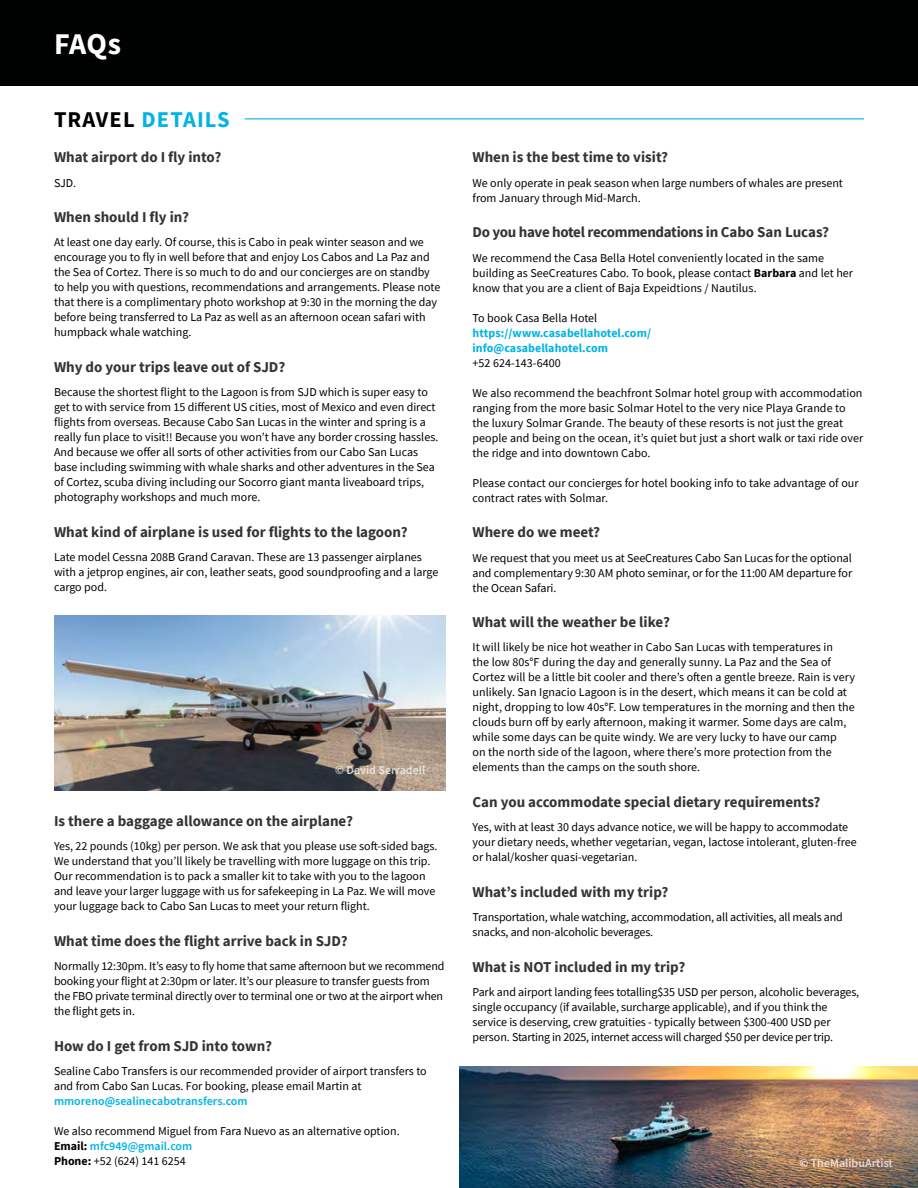
<style>
.page{position:relative;width:918px;height:1188px;background:#fff}
.page>*{position:absolute;margin:0;border:0;box-sizing:border-box;transform-origin:0 0}
.t1{font:700 30px "Source Sans Pro";color:#fff}
.t2{font:700 22.5px "Source Sans Pro";letter-spacing:.05em;color:#00b4e3}
.t3{font:700 15px "Source Sans Pro";color:#343433}
.t4{font:700 15px "Source Sans Pro";letter-spacing:-.02em;color:#343433}
.t5{font:12px/15px "Source Sans Pro";color:#000}
.t6{font:700 12px/15px "Source Sans Pro";letter-spacing:.005em;color:#00b4e3}
.t7{font:600 12px "Source Sans Pro";color:#00b4e3}
.t8{font:600 12px "Source Sans Pro";color:#fff}
.s1{color:#000}
.s2{font-weight:700}
.s3{font-weight:600;color:#00b4e3}
</style>
<div class="page">
<div style="left:0;top:0;width:918px;height:86px;background:#000101"></div>
<img style="left:54px;top:616px;width:392px;height:174px">
<hr style="left:245px;top:118px;width:619px;height:1px;background:#00b4e3">
<img style="left:459px;top:1066px;width:459px;height:122px">
<h1 class="t1" style="left:54px;top:24px;width:69px">FAQs</h1>
<h2 class="t2" style="left:54px;top:104px;width:177px"><span class="s1">TRAVEL</span> DETAILS</h2>
<p class="t3" style="left:54px;top:147px;width:169px">What airport do I fly into?</p>
<p class="t5" style="left:54px;top:175px;width:24px">SJD.</p>
<p class="t3" style="left:54px;top:207px;width:137px">When should I fly in?</p>
<p class="t5" style="left:54px;top:235px;width:388px">At least one day early. Of course, this is Cabo in peak winter season and we encourage you to fly in well before that and enjoy Los Cabos and La Paz and the Sea of Cortez. There is so much to do and our concierges are on standby to help you with questions, recommendations and arrangements. Please note that there is a complimentary photo workshop at 9:30 in the morning the day before being transferred to La Paz as well as an afternoon ocean safari with humpback whale watching.</p>
<p class="t3" style="left:54px;top:357px;width:233px">Why do your trips leave out of SJD?</p>
<p class="t5" style="left:54px;top:385px;width:386px">Because the shortest flight to the Lagoon is from SJD which is super easy to get to with service from 15 different US cities, most of Mexico and even direct flights from overseas. Because Cabo San Lucas in the winter and spring is a really fun place to visit!! Because you won’t have any border crossing hassles.<br>And because we offer all sorts of other activities from our Cabo San Lucas base including swimming with whale sharks and other adventures in the Sea of Cortez, scuba diving including our Socorro giant manta liveaboard trips, photography workshops and much more.</p>
<p class="t3" style="left:54px;top:522px;width:355px">What kind of airplane is used for flights to the lagoon?</p>
<p class="t5" style="left:54px;top:550px;width:386px">Late model Cessna 208B Grand Caravan. These are 13 passenger airplanes with a jetprop engines, air con, leather seats, good soundproofing and a large cargo pod.</p>
<p class="t8" style="left:335px;top:762px;width:92px">© David Serradell</p>
<p class="t3" style="left:54px;top:811px;width:301px">Is there a baggage allowance on the airplane?</p>
<p class="t5" style="left:54px;top:839px;width:385px">Yes, 22 pounds (10kg) per person. We ask that you please use soft-sided bags.<br>We understand that you’ll likely be travelling with more luggage on this trip.<br>Our recommendation is to pack a smaller kit to take with you to the lagoon and leave your larger luggage with us for safekeeping in La Paz. We will move your luggage back to Cabo San Lucas to meet your return flight.</p>
<p class="t3" style="left:54px;top:931px;width:295px">What time does the flight arrive back in SJD?</p>
<p class="t5" style="left:54px;top:959px;width:392px">Normally 12:30pm. It’s easy to fly home that same afternoon but we recommend booking your flight at 2:30pm or later. It’s our pleasure to transfer guests from the FBO private terminal directly over to terminal one or two at the airport when the flight gets in.</p>
<p class="t3" style="left:54px;top:1036px;width:219px">How do I get from SJD into town?</p>
<p class="t5" style="left:54px;top:1064px;width:374px">Sealine Cabo Transfers is our recommended provider of airport transfers to and from Cabo San Lucas. For booking, please email Martin at</p>
<p class="t7" style="left:54px;top:1093px;width:195px">mmoreno@sealinecabotransfers.com</p>
<p class="t5" style="left:54px;top:1124px;width:347px">We also recommend Miguel from Fara Nuevo as an alternative option.<br><span class="s2">Email:</span> <span class="s3">mfc949@gmail.com<br></span><span class="s2">Phone:</span> +52 (624) 141 6254</p>
<p class="t3" style="left:472px;top:147px;width:197px">When is the best time to visit?</p>
<p class="t5" style="left:472px;top:175px;width:372px">We only operate in peak season when large numbers of whales are present from January through Mid-March.</p>
<p class="t4" style="left:472px;top:222px;width:358px">Do you have hotel recommendations in Cabo San Lucas?</p>
<p class="t5" style="left:472px;top:250px;width:382px">We recommend the Casa Bella Hotel conveniently located in the same building as SeeCreatures Cabo. To book, please contact <span class="s2">Barbara</span> and let her know that you are a client of Baja Expeidtions / Nautilus.</p>
<p class="t5" style="left:472px;top:310px;width:126px">To book Casa Bella Hotel</p>
<p class="t6" style="left:472px;top:325px;width:180px">https://www.casabellahotel.com/ info@casabellahotel.com</p>
<p class="t5" style="left:472px;top:355px;width:90px">+52 624-143-6400</p>
<p class="t5" style="left:472px;top:385px;width:392px">We also recommend the beachfront Solmar hotel group with accommodation ranging from the more basic Solmar Hotel to the very nice Playa Grande to the luxury Solmar Grande. The beauty of these resorts is not just the great people and being on the ocean, it’s quiet but just a short walk or taxi ride over the ridge and into downtown Cabo.</p>
<p class="t5" style="left:472px;top:475px;width:388px">Please contact our concierges for hotel booking info to take advantage of our contract rates with Solmar.</p>
<p class="t3" style="left:472px;top:522px;width:129px">Where do we meet?</p>
<p class="t5" style="left:472px;top:550px;width:381px;text-align:justify">We request that you meet us at SeeCreatures Cabo San Lucas for the optional and complementary 9:30 AM photo seminar, or for the 11:00 AM departure for the Ocean Safari.</p>
<p class="t3" style="left:472px;top:611px;width:199px">What will the weather be like?</p>
<p class="t5" style="left:472px;top:639px;width:384px">It will likely be nice hot weather in Cabo San Lucas with temperatures in<br>the low 80s°F during the day and generally sunny. La Paz and the Sea of Cortez will be a little bit cooler and there’s often a gentle breeze. Rain is very unlikely. San Ignacio Lagoon is in the desert, which means it can be cold at night, dropping to low 40s°F. Low temperatures in the morning and then the clouds burn off by early afternoon, making it warmer. Some days are calm, while some days can be quite windy. We are very lucky to have our camp<br>on the north side of the lagoon, where there’s more protection from the elements than the camps on the south shore.</p>
<p class="t3" style="left:472px;top:791px;width:350px">Can you accommodate special dietary requirements?</p>
<p class="t5" style="left:472px;top:819px;width:386px">Yes, with at least 30 days advance notice, we will be happy to accommodate your dietary needs, whether vegetarian, vegan, lactose intolerant, gluten-free or halal/kosher quasi-vegetarian.</p>
<p class="t3" style="left:472px;top:881px;width:197px">What’s included with my trip?</p>
<p class="t5" style="left:472px;top:909px;width:372px">Transportation, whale watching, accommodation, all activities, all meals and snacks, and non-alcoholic beverages.</p>
<p class="t3" style="left:472px;top:956px;width:214px">What is NOT included in my trip?</p>
<p class="t5" style="left:472px;top:984px;width:388px">Park and airport landing fees totalling$35 USD per person, alcoholic beverages, single occupancy (if available, surcharge applicable), and if you think the service is deserving, crew gratuities - typically between $300-400 USD per person. Starting in 2025, internet access will charged $50 per device per trip.</p>
<p class="t8" style="left:799px;top:1155px;width:95px">© TheMalibuArtist</p>
</div>
